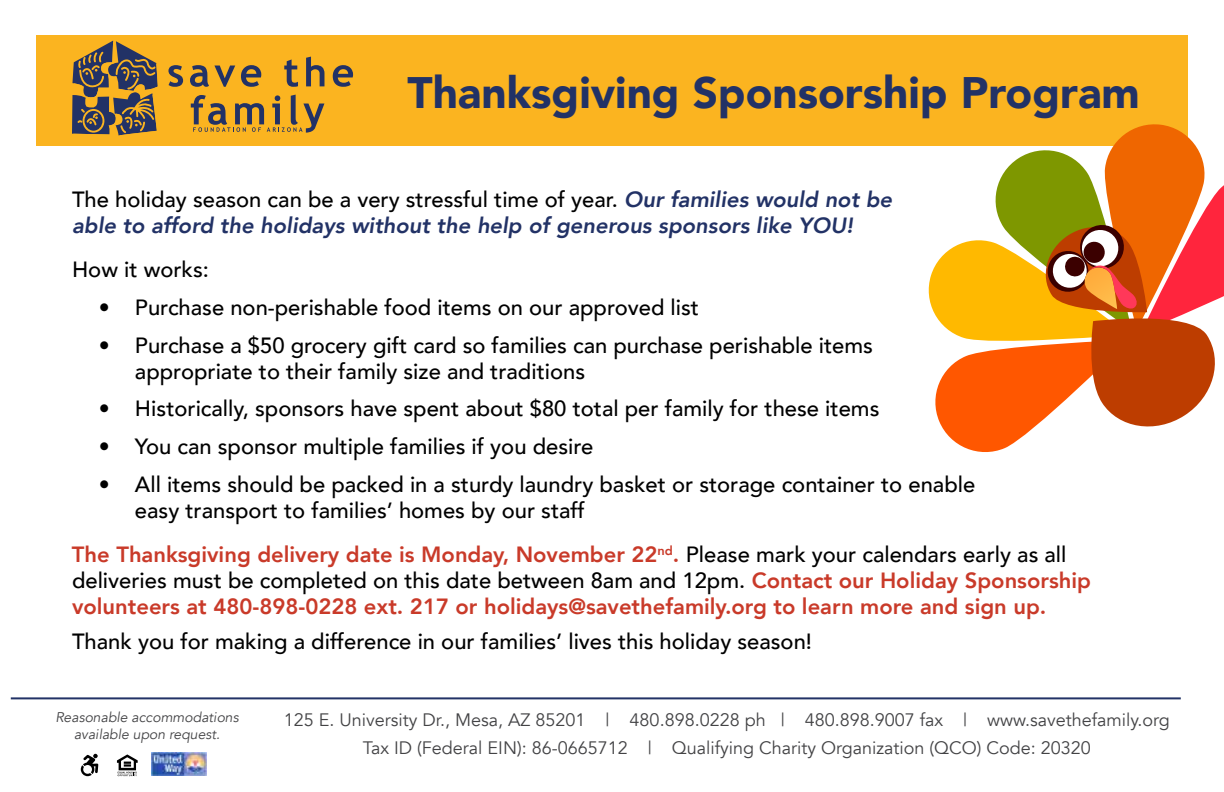
<style>
.page{position:relative;width:1224px;height:792px;background:#fff}
.page>*{position:absolute;margin:0;border:0;box-sizing:border-box;transform-origin:0 0}
.t1{font:900 44px "Avenir";color:#223266}
.t2{font:500 22px/26px "Avenir";color:#000}
.t3{font:800 22px/26px "Avenir";color:#c93a29}
.t4{font:italic 800 22px/26px "Avenir";color:#223266}
.t5{font:18px/27px "Avenir";color:#434345;text-align:center}
.t6{font:italic 14px/16.8px "Avenir";color:#434345;text-align:center}
.s1{font-weight:500;font-style:normal;color:#000}
.s2{font-weight:500;color:#000}
</style>
<div class="page">
<div style="left:36px;top:35px;width:1152px;height:111px;background:#fbb420"></div>
<svg style="left:168px;top:65px;width:15px;height:22px"></svg>
<svg style="left:190px;top:65px;width:45px;height:22px"></svg>
<svg style="left:241px;top:65px;width:20px;height:22px"></svg>
<svg style="left:284px;top:59px;width:14px;height:28px"></svg>
<svg style="left:306px;top:57px;width:18px;height:29px"></svg>
<svg style="left:333px;top:65px;width:20px;height:22px"></svg>
<svg style="left:191px;top:95px;width:133px;height:38px"></svg>
<svg style="left:72px;top:41px;width:86px;height:95px"></svg>
<svg style="left:928px;top:124px;width:296px;height:328px"></svg>
<svg style="left:117px;top:754px;width:21px;height:22px"></svg>
<img style="left:151px;top:752px;width:56px;height:24px">
<svg style="left:81px;top:754px;width:17px;height:22px"></svg>
<hr style="left:11px;top:697px;width:1170px;height:2px;background:#223266">
<h1 class="t1" style="left:407px;top:55px;width:734px">Thanksgiving Sponsorship Program</h1>
<p class="t4" style="left:72px;top:186px;width:822px"><span class="s1">The holiday season can be a very stressful time of year.</span> Our families would not be able to afford the holidays without the help of generous sponsors like YOU!</p>
<p class="t2" style="left:72px;top:255px;width:138px">How it works:</p>
<p class="t2" style="left:99px;top:293px;width:602px">• Purchase non-perishable food items on our approved list</p>
<p class="t2" style="left:135px;top:331px;width:740px;text-indent:-36px">• Purchase a $50 grocery gift card so families can purchase perishable items appropriate to their family size and traditions</p>
<p class="t2" style="left:99px;top:395px;width:782px">• Historically, sponsors have spent about $80 total per family for these items</p>
<p class="t2" style="left:99px;top:432px;width:496px">• You can sponsor multiple families if you desire</p>
<p class="t2" style="left:135px;top:470px;width:842px;text-indent:-36px">• All items should be packed in a sturdy laundry basket or storage container to enable easy transport to families’ homes by our staff</p>
<p class="t3" style="left:72px;top:542px;width:1021px">The Thanksgiving delivery date is Monday, November 22<sup>nd</sup>. <span class="s2">Please mark your calendars early as all deliveries must be completed on this date between 8am and 12pm.</span> Contact our Holiday Sponsorship volunteers at 480-898-0228 ext. 217 or holidays@savethefamily.org to learn more and sign up.</p>
<p class="t2" style="left:72px;top:627px;width:742px">Thank you for making a difference in our families’ lives this holiday season!</p>
<p class="t6" style="left:55px;top:710px;width:185px">Reasonable accommodations available upon request.</p>
<p class="t5" style="left:284px;top:707px;width:888px">125 E. University Dr., Mesa, AZ 85201 | 480.898.0228 ph | 480.898.9007 fax | www.savethefamily.org<br>Tax ID (Federal EIN): 86-0665712 | Qualifying Charity Organization (QCO) Code: 20320</p>
</div>
